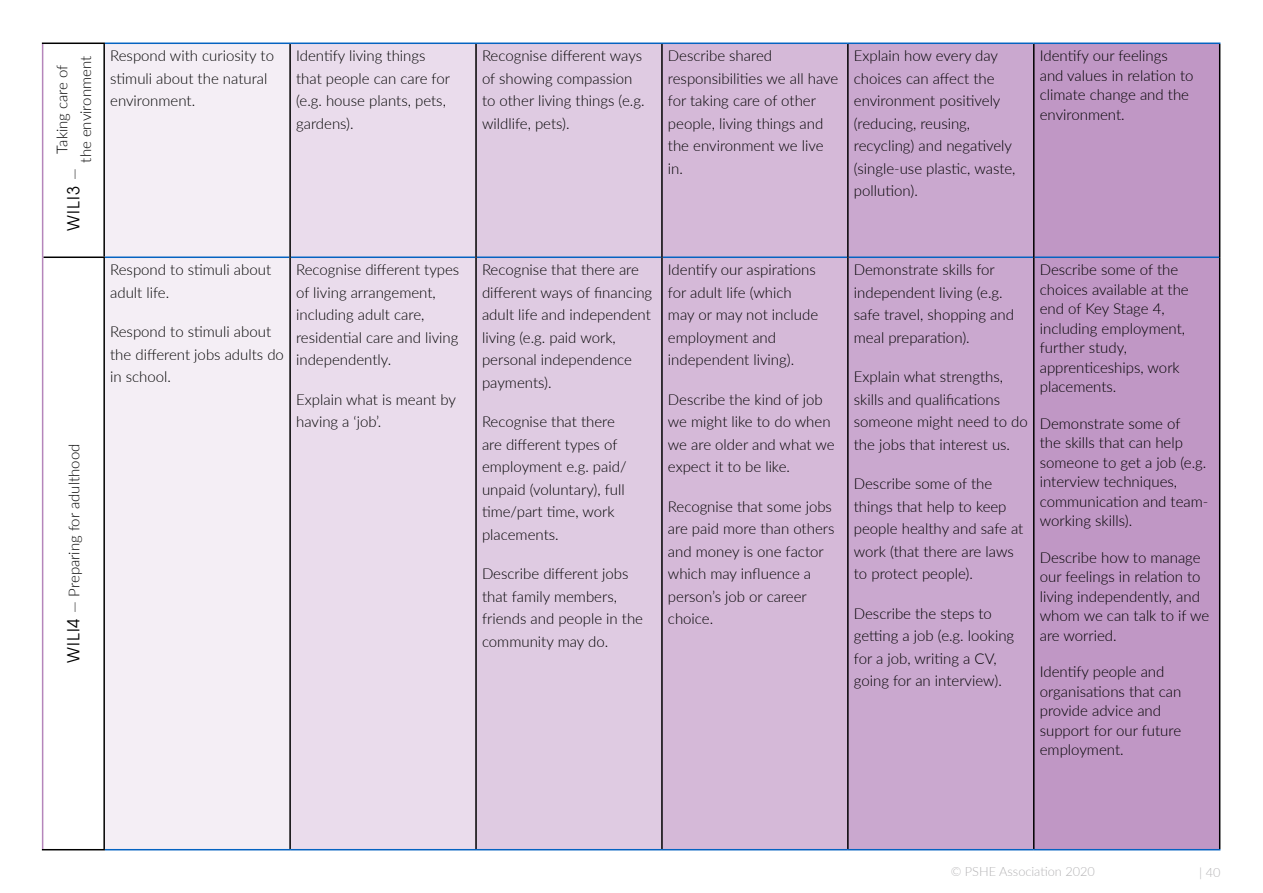
<style>
.page{position:relative;width:1263px;height:893px;background:#fff}
.page>*{position:absolute;margin:0;border:0;box-sizing:border-box;transform-origin:0 0}
.t1{font:16.5px "ITC Avant Garde Pro";letter-spacing:.075em;color:#000}
.t2{font:300 15px/22.5px "Lato";color:#000}
.t3{font:300 12.75px "Lato";color:#b5b4b6}
.s1{font-family:"Lato";font-weight:300;font-size:15px}
.s2{font-family:"ITC Avant Garde Pro";font-weight:400;font-size:16.5px}
</style>
<div class="page">
<div style="left:105px;top:44px;width:184px;height:805px;background:#f4eef5"></div>
<div style="left:291px;top:44px;width:184px;height:805px;background:#eadcec"></div>
<div style="left:477px;top:44px;width:184px;height:805px;background:#dfcbe2"></div>
<div style="left:663px;top:44px;width:184px;height:805px;background:#d5b9d8"></div>
<div style="left:849px;top:44px;width:184px;height:805px;background:#caa8cf"></div>
<svg style="left:1034px;top:44px;width:185px;height:805px;background:#aa86af"></svg>
<hr style="left:42px;top:43px;width:63px;height:1px;background:#000">
<hr style="left:43px;top:256px;width:62px;height:2px;background:#000">
<hr style="left:42px;top:849px;width:63px;height:1px;background:#000">
<hr style="left:42px;top:44px;width:1px;height:213px;background:#b585bb">
<hr style="left:42px;top:257px;width:1px;height:592px;background:#b585bb">
<hr style="left:105px;top:43px;width:185px;height:1px;background:#0563c1">
<hr style="left:290px;top:43px;width:186px;height:1px;background:#0563c1">
<hr style="left:476px;top:43px;width:186px;height:1px;background:#0563c1">
<hr style="left:662px;top:43px;width:186px;height:1px;background:#0563c1">
<hr style="left:848px;top:43px;width:186px;height:1px;background:#0563c1">
<hr style="left:1034px;top:43px;width:186px;height:1px;background:#0563c1">
<hr style="left:105px;top:256px;width:184px;height:2px;background:#0563c1">
<hr style="left:291px;top:256px;width:184px;height:2px;background:#0563c1">
<hr style="left:477px;top:256px;width:184px;height:2px;background:#0563c1">
<hr style="left:663px;top:256px;width:184px;height:2px;background:#0563c1">
<hr style="left:849px;top:256px;width:184px;height:2px;background:#0563c1">
<hr style="left:1034px;top:256px;width:185px;height:2px;background:#0563c1">
<hr style="left:105px;top:849px;width:185px;height:1px;background:#0563c1">
<hr style="left:290px;top:849px;width:186px;height:1px;background:#0563c1">
<hr style="left:476px;top:849px;width:186px;height:1px;background:#0563c1">
<hr style="left:662px;top:849px;width:186px;height:1px;background:#0563c1">
<hr style="left:848px;top:849px;width:186px;height:1px;background:#0563c1">
<hr style="left:1034px;top:849px;width:186px;height:1px;background:#0563c1">
<hr style="left:103px;top:44px;width:2px;height:212px;background:#000">
<hr style="left:289px;top:44px;width:2px;height:213px;background:#000">
<hr style="left:475px;top:44px;width:2px;height:213px;background:#000">
<hr style="left:661px;top:44px;width:2px;height:213px;background:#000">
<hr style="left:847px;top:44px;width:2px;height:213px;background:#000">
<hr style="left:1033px;top:44px;width:1px;height:213px;background:#000">
<hr style="left:1219px;top:44px;width:1px;height:213px;background:#000">
<hr style="left:103px;top:258px;width:2px;height:591px;background:#000">
<hr style="left:289px;top:257px;width:2px;height:592px;background:#000">
<hr style="left:475px;top:257px;width:2px;height:592px;background:#000">
<hr style="left:661px;top:257px;width:2px;height:592px;background:#000">
<hr style="left:847px;top:257px;width:2px;height:592px;background:#000">
<hr style="left:1033px;top:257px;width:1px;height:592px;background:#000">
<hr style="left:1219px;top:257px;width:1px;height:592px;background:#000">
<p class="t2" style="left:50px;top:163px;width:108px;line-height:23.7px;text-align:center;rotate:-90deg">Taking care of the environment</p>
<p class="t1" style="left:63px;top:231px;width:64px;rotate:-90deg">WILI3 <span class="s1">—</span></p>
<p class="t2" style="left:62px;top:663px;width:221px;rotate:-90deg"><span class="s2">WILI4</span> — Preparing for adulthood</p>
<p class="t2" style="left:110px;top:44px;width:165px">Respond with curiosity to stimuli about the natural environment.</p>
<p class="t2" style="left:296px;top:44px;width:155px">Identify living things that people can care for (e.g. house plants, pets, gardens).</p>
<p class="t2" style="left:482px;top:44px;width:164px">Recognise different ways of showing compassion to other living things (e.g. wildlife, pets).</p>
<p class="t2" style="left:668px;top:44px;width:172px">Describe shared responsibilities we all have for taking care of other people, living things and the environment we live in.</p>
<p class="t2" style="left:854px;top:44px;width:163px">Explain how every day choices can affect the environment positively (reducing, reusing, recycling) and negatively (single-use plastic, waste, pollution).</p>
<p class="t2" style="left:1040px;top:46px;width:155px;line-height:19.5px">Identify our feelings and values in relation to climate change and the environment.</p>
<p class="t2" style="left:110px;top:258px;width:162px">Respond to stimuli about adult life.</p>
<p class="t2" style="left:110px;top:320px;width:175px">Respond to stimuli about the different jobs adults do in school.</p>
<p class="t2" style="left:296px;top:258px;width:165px">Recognise different types of living arrangement, including adult care, residential care and living independently.</p>
<p class="t2" style="left:296px;top:388px;width:161px">Explain what is meant by having a ‘job’.</p>
<p class="t2" style="left:482px;top:258px;width:172px">Recognise that there are different ways of financing adult life and independent living (e.g. paid work, personal independence payments).</p>
<p class="t2" style="left:482px;top:410px;width:146px">Recognise that there are different types of employment e.g. paid/ unpaid (voluntary), full time/part time, work placements.</p>
<p class="t2" style="left:482px;top:562px;width:163px">Describe different jobs that family members, friends and people in the community may do.</p>
<p class="t2" style="left:668px;top:258px;width:152px">Identify our aspirations for adult life (which may or may not include employment and independent living).</p>
<p class="t2" style="left:668px;top:388px;width:168px">Describe the kind of job we might like to do when we are older and what we expect it to be like.</p>
<p class="t2" style="left:668px;top:495px;width:168px">Recognise that some jobs are paid more than others and money is one factor which may influence a person’s job or career choice.</p>
<p class="t2" style="left:854px;top:258px;width:162px">Demonstrate skills for independent living (e.g. safe travel, shopping and meal preparation).</p>
<p class="t2" style="left:854px;top:365px;width:175px">Explain what strengths, skills and qualifications someone might need to do the jobs that interest us.</p>
<p class="t2" style="left:854px;top:472px;width:171px">Describe some of the things that help to keep people healthy and safe at work (that there are laws to protect people).</p>
<p class="t2" style="left:854px;top:602px;width:162px">Describe the steps to getting a job (e.g. looking for a job, writing a CV, going for an interview).</p>
<p class="t2" style="left:1040px;top:260px;width:150px;line-height:19.5px">Describe some of the choices available at the end of Key Stage 4, including employment, further study, apprenticeships, work placements.</p>
<p class="t2" style="left:1040px;top:413px;width:170px;line-height:19.5px">Demonstrate some of<br>the skills that can help someone to get a job (e.g. interview techniques, communication and team&shy;working skills).</p>
<p class="t2" style="left:1040px;top:547px;width:171px;line-height:19.5px">Describe how to manage our feelings in relation to living independently, and whom we can talk to if we are worried.</p>
<p class="t2" style="left:1040px;top:662px;width:143px;line-height:19.5px">Identify people and organisations that can provide advice and support for our future employment.</p>
<p class="t3" style="left:951px;top:862px;width:146px">© PSHE Association 2020</p>
<p class="t3" style="left:1199px;top:863px;width:23px">| 40</p>
</div>
